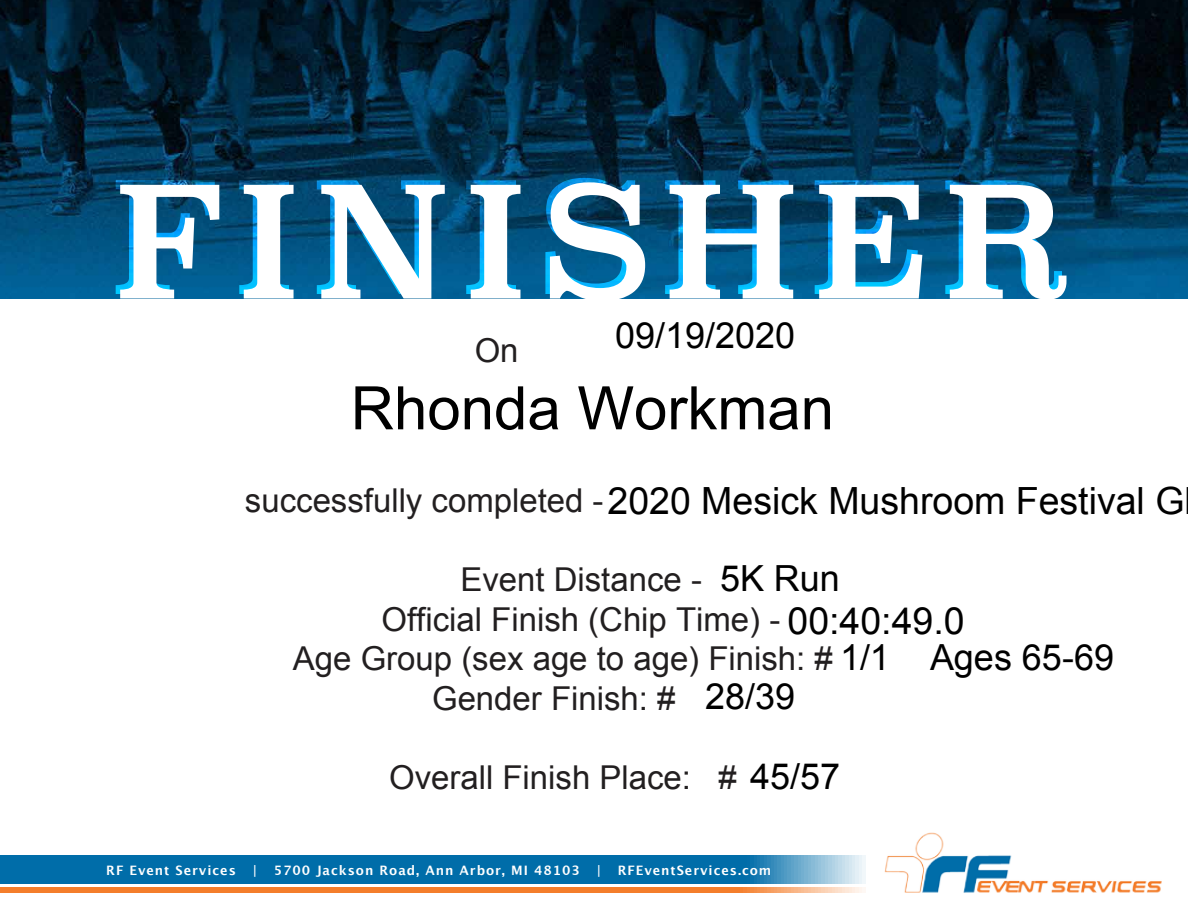
<style>
.page{position:relative;width:1188px;height:918px;background:#fff}
.page>*{position:absolute;margin:0;border:0;box-sizing:border-box;transform-origin:0 0}
.t1{font:153px "Superclarendon";letter-spacing:.1em;color:#fff}
.t2{font:60px "Arial";color:#000}
.t3{font:37.5px "Arial";color:#000}
.t4{font:36px "Arial";color:#000}
.t5{font:32.85px "Arial";color:#221f20}
.t6{font:700 13.05px "Lucida Grande";letter-spacing:.075em;color:#fff}
.s1{font-size:36px;color:#000}
</style>
<div class="page">
<img style="left:0;top:0;width:1188px;height:298px">
<img style="left:884px;top:832px;width:278px;height:61px">
<svg style="left:0;top:856px;width:865px;height:27px;background:#1076ae"></svg>
<svg style="left:0;top:887px;width:865px;height:5px;background:#f48739"></svg>
<h1 class="t1" style="left:110px;top:135px;width:957px">FINISHER</h1>
<p class="t5" style="left:475px;top:328px;width:45px">On</p>
<p class="t4" style="left:615px;top:315px;width:182px">09/19/2020</p>
<h2 class="t2" style="left:351px;top:375px;width:485px">Rhonda Workman</h2>
<p class="t3" style="left:608px;top:480px;width:578px">2020 Mesick Mushroom Festival G</p>
<p class="t5" style="left:245px;top:479px;width:360px">successfully completed -</p>
<p class="t4" style="left:720px;top:558px;width:121px">5K Run</p>
<p class="t5" style="left:460px;top:558px;width:243px">Event Distance -</p>
<p class="t5" style="left:382px;top:598px;width:400px">Official Finish (Chip Time) -</p>
<p class="t5" style="left:293px;top:637px;width:599px">Age Group (sex age to age) Finish: # <span class="s1">1/1</span></p>
<p class="t5" style="left:432px;top:677px;width:245px">Gender Finish: #</p>
<p class="t3" style="left:788px;top:600px;width:179px">00:40:49.0</p>
<p class="t4" style="left:930px;top:638px;width:186px">Ages 65-69</p>
<p class="t4" style="left:705px;top:677px;width:92px">28/39</p>
<p class="t5" style="left:389px;top:756px;width:452px">Overall Finish Place: # <span class="s1">45/57</span></p>
<p class="t6" style="left:106px;top:860px;width:131px">RF Event Services</p>
<p class="t6" style="left:252px;top:860px;width:6px">|</p>
<p class="t6" style="left:274px;top:860px;width:308px">5700 Jackson Road, Ann Arbor, MI 48103</p>
<p class="t6" style="left:596px;top:860px;width:6px">|</p>
<p class="t6" style="left:618px;top:860px;width:155px">RFEventServices.com</p>
</div>
